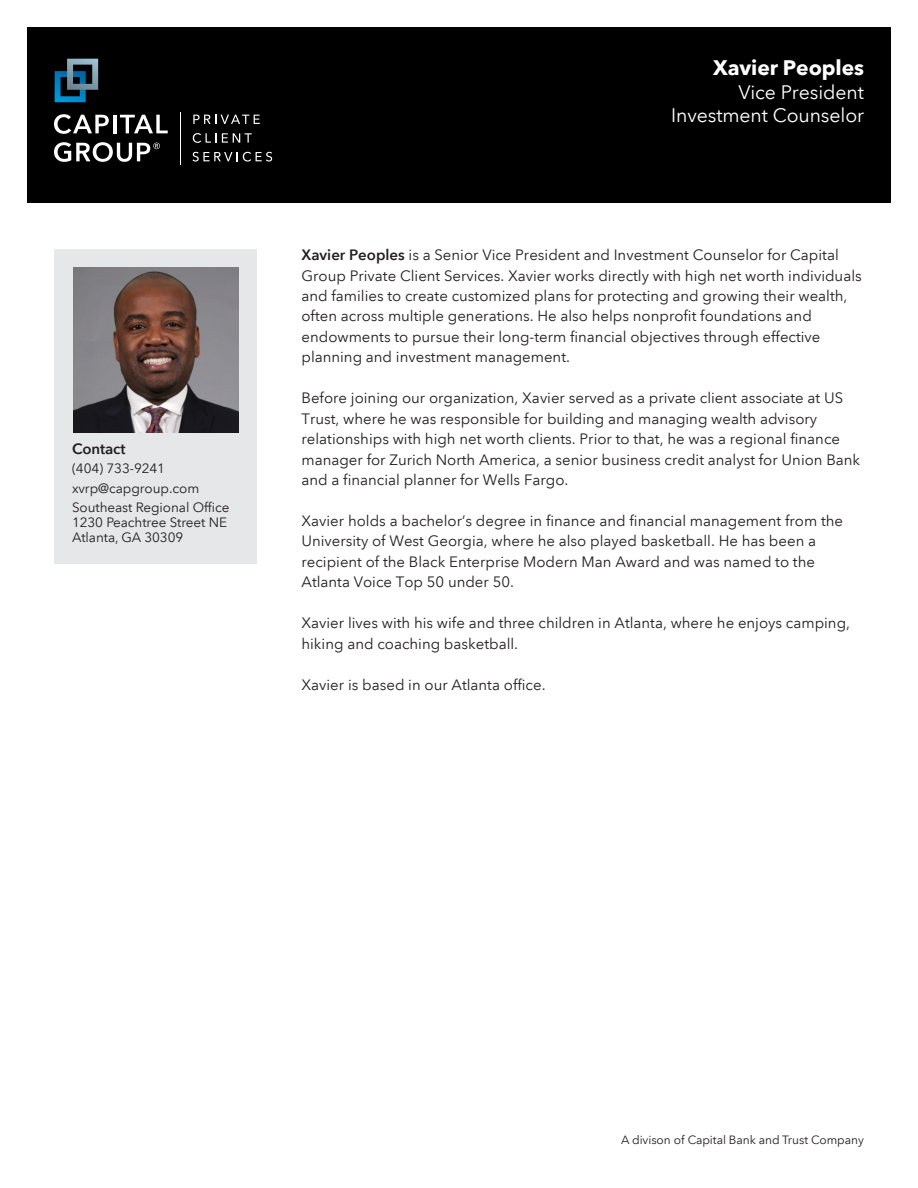
<style>
.page{position:relative;width:918px;height:1188px;background:#fff}
.page>*{position:absolute;margin:0;border:0;box-sizing:border-box;transform-origin:0 0}
.t1{font:700 21px "Avenir Next LT Com";letter-spacing:-.005em;color:#fff}
.t2{font:19.5px/23.1px "Avenir Next LT Com";letter-spacing:-.005em;color:#fff;text-align:right}
.t3{font:15px/20.4px "Avenir Next LT Com";color:#231f20}
.t4{font:600 15px "Avenir Next LT Com";letter-spacing:-.005em;color:#231f20}
.t5{font:13.5px/19.5px "Avenir Next LT Com";letter-spacing:-.005em;color:#231f20}
.t6{font:12px "Avenir Next LT Com";letter-spacing:-.005em;color:#231f20}
.s1{font-weight:600}
</style>
<div class="page">
<div style="left:54px;top:249px;width:202px;height:315px;background:#e6e7e9"></div>
<img style="left:73px;top:267px;width:165px;height:165px">
<div style="left:27px;top:27px;width:864px;height:175px;background:#000"></div>
<svg style="left:54px;top:114px;width:55px;height:20px"></svg>
<hr style="left:113px;top:115px;width:3px;height:18px;background:#fff">
<svg style="left:120px;top:115px;width:48px;height:18px"></svg>
<svg style="left:54px;top:142px;width:106px;height:20px"></svg>
<svg style="left:55px;top:59px;width:43px;height:43px"></svg>
<svg style="left:193px;top:115px;width:67px;height:9px"></svg>
<svg style="left:193px;top:133px;width:59px;height:10px"></svg>
<svg style="left:192px;top:152px;width:80px;height:10px"></svg>
<hr style="left:180px;top:112px;width:1px;height:52px;background:#fff">
<p class="t4" style="left:72px;top:439px;width:55px">Contact</p>
<p class="t5" style="left:72px;top:459px;width:159px">(404) 733-9241 xvrp@capgroup.com<br>Southeast Regional Office</p>
<p class="t5" style="left:72px;top:515px;width:157px;line-height:15px">1230 Peachtree Street NE<br>Atlanta, GA 30309</p>
<p class="t1" style="left:713px;top:55px;width:152px">Xavier Peoples</p>
<p class="t2" style="left:671px;top:81px;width:195px">Vice President<br>Investment Counselor</p>
<p class="t3" style="left:302px;top:245px;width:562px"><span class="s1">Xavier Peoples</span> is a Senior Vice President and Investment Counselor for Capital Group Private Client Services. Xavier works directly with high net worth individuals and families to create customized plans for protecting and growing their wealth, often across multiple generations. He also helps nonprofit foundations and endowments to pursue their long-term financial objectives through effective planning and investment management.</p>
<p class="t3" style="left:302px;top:388px;width:560px">Before joining our organization, Xavier served as a private client associate at US Trust, where he was responsible for building and managing wealth advisory relationships with high net worth clients. Prior to that, he was a regional finance manager for Zurich North America, a senior business credit analyst for Union Bank and a financial planner for Wells Fargo.</p>
<p class="t3" style="left:302px;top:511px;width:543px">Xavier holds a bachelor’s degree in finance and financial management from the University of West Georgia, where he also played basketball. He has been a recipient of the Black Enterprise Modern Man Award and was named to the Atlanta Voice Top 50 under 50.</p>
<p class="t3" style="left:302px;top:613px;width:550px">Xavier lives with his wife and three children in Atlanta, where he enjoys camping, hiking and coaching basketball.</p>
<p class="t3" style="left:302px;top:674px;width:246px">Xavier is based in our Atlanta office.</p>
<p class="t6" style="left:621px;top:1133px;width:244px">A divison of Capital Bank and Trust Company</p>
</div>
